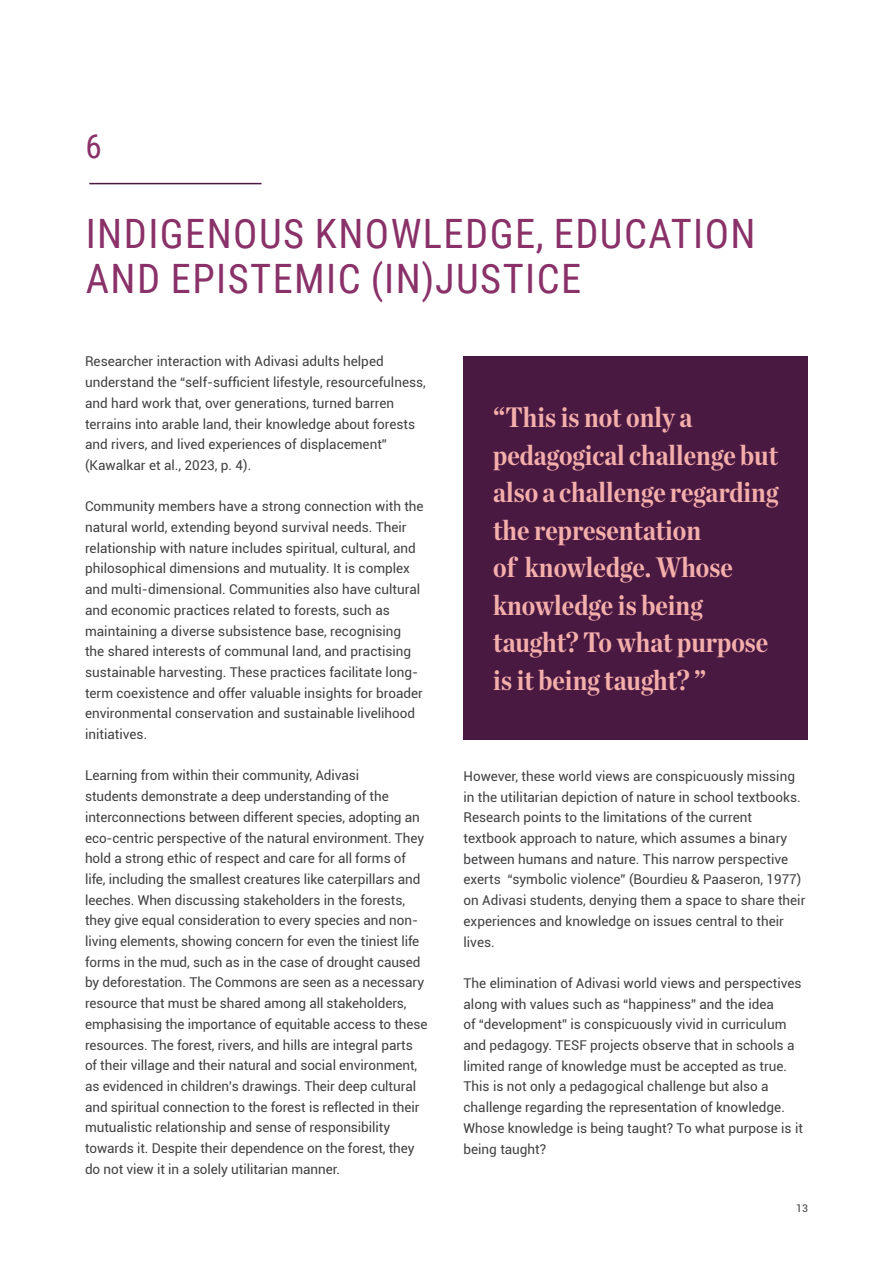
<style>
.page{position:relative;width:893px;height:1263px;background:#fff}
.page>*{position:absolute;margin:0;border:0;box-sizing:border-box;transform-origin:0 0}
.t1{font:40.5px/45px "Roboto Condensed";letter-spacing:.035em;color:#893168}
.t2{font:33px "Roboto Condensed";color:#893168}
.t3{font:700 28.5px/37.5px "Chronicle Deck Cond";color:#f4afab}
.t4{font:13.5px/20.7px "Roboto";color:#414042}
.t5{font:10.5px "Roboto";color:#414042}
</style>
<div class="page">
<div style="left:463px;top:356px;width:345px;height:383px;background:#4a1942"></div>
<hr style="left:89px;top:183px;width:172px;height:1px;background:#4a1942">
<h2 class="t2" style="left:86px;top:123px;width:18px">6</h2>
<h1 class="t1" style="left:86px;top:210px;width:671px">INDIGENOUS KNOWLEDGE, EDUCATION<br>AND EPISTEMIC (IN)JUSTICE</h1>
<p class="t4" style="left:85px;top:351px;width:342px">Researcher interaction with Adivasi adults helped understand the “self-sufficient lifestyle, resourcefulness, and hard work that, over generations, turned barren terrains into arable land, their knowledge about forests and rivers, and lived experiences of displacement” (Kawalkar et al., 2023, p. 4).</p>
<p class="t4" style="left:85px;top:496px;width:340px">Community members have a strong connection with the natural world, extending beyond survival needs. Their relationship with nature includes spiritual, cultural, and philosophical dimensions and mutuality. It is complex and multi-dimensional. Communities also have cultural and economic practices related to forests, such as maintaining a diverse subsistence base, recognising the shared interests of communal land, and practising sustainable harvesting. These practices facilitate long&shy;term coexistence and offer valuable insights for broader environmental conservation and sustainable livelihood initiatives.</p>
<p class="t4" style="left:85px;top:765px;width:344px">Learning from within their community, Adivasi<br>students demonstrate a deep understanding of the interconnections between different species, adopting an eco-centric perspective of the natural environment. They hold a strong ethic of respect and care for all forms of life, including the smallest creatures like caterpillars and leeches. When discussing stakeholders in the forests, they give equal consideration to every species and non&shy;living elements, showing concern for even the tiniest life forms in the mud, such as in the case of drought caused by deforestation. The Commons are seen as a necessary resource that must be shared among all stakeholders, emphasising the importance of equitable access to these resources. The forest, rivers, and hills are integral parts of their village and their natural and social environment, as evidenced in children’s drawings. Their deep cultural and spiritual connection to the forest is reflected in their mutualistic relationship and sense of responsibility towards it. Despite their dependence on the forest, they do not view it in a solely utilitarian manner.</p>
<p class="t4" style="left:463px;top:765px;width:343px">However, these world views are conspicuously missing in the utilitarian depiction of nature in school textbooks.<br>Research points to the limitations of the current textbook approach to nature, which assumes a binary between humans and nature. This narrow perspective exerts “symbolic violence” (Bourdieu &amp; Paaseron, 1977) on Adivasi students, denying them a space to share their experiences and knowledge on issues central to their lives.</p>
<h3 class="t3" style="left:493px;top:397px;width:286px">“This is not only a pedagogical challenge but also a challenge regarding the representation<br>of knowledge. Whose knowledge is being taught? To what purpose is it being taught? ”</h3>
<p class="t4" style="left:463px;top:972px;width:341px">The elimination of Adivasi world views and perspectives along with values such as “happiness” and the idea<br>of “development” is conspicuously vivid in curriculum and pedagogy. TESF projects observe that in schools a limited range of knowledge must be accepted as true.<br>This is not only a pedagogical challenge but also a challenge regarding the representation of knowledge.<br>Whose knowledge is being taught? To what purpose is it being taught?</p>
<p class="t5" style="left:796px;top:1201px;width:13px">13</p>
</div>
